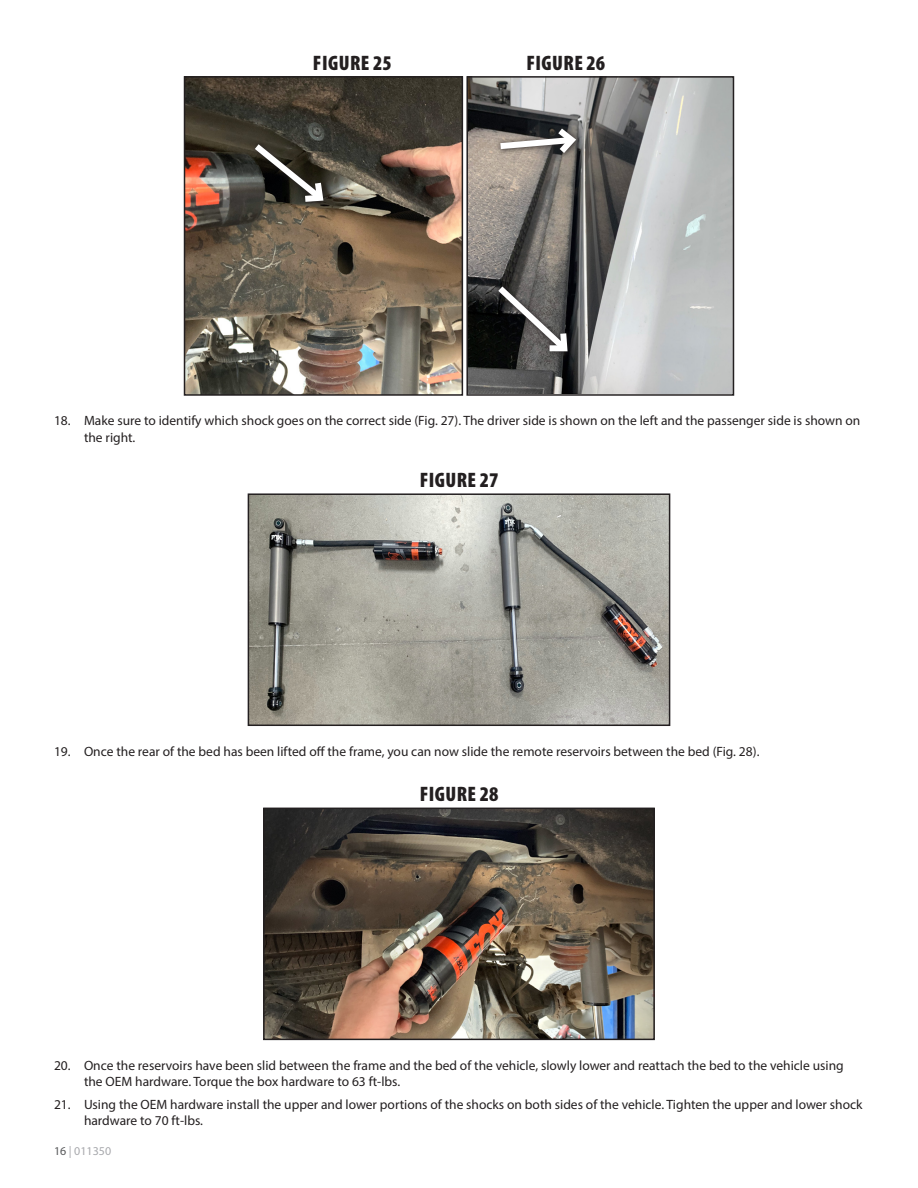
<style>
.page{position:relative;width:918px;height:1188px;background:#fff}
.page>*{position:absolute;margin:0;border:0;box-sizing:border-box;transform-origin:0 0}
.Photo-Caption{font:900 condensed 21px "Myriad Pro";letter-spacing:.02em;color:#231f20}
.t1{font:13.5px/16.2px "Myriad Pro";color:#231f20}
.t2{font:12px "Myriad Pro";color:#a8a9ad}
.s1{color:#57585a}
</style>
<div class="page">
<img style="left:187px;top:79px;width:273px;height:314px">
<svg style="left:250px;top:140px;width:80px;height:68px"></svg>
<svg style="left:248px;top:138px;width:80px;height:68px;background:#49473f"></svg>
<div style="left:184px;top:76px;width:279px;height:320px;border:2px solid #231f20"></div>
<img style="left:469px;top:79px;width:262px;height:314px">
<svg style="left:494px;top:122px;width:87px;height:37px"></svg>
<svg style="left:494px;top:282px;width:80px;height:76px"></svg>
<svg style="left:492px;top:280px;width:81px;height:77px;background:#4f4f4e"></svg>
<div style="left:466px;top:76px;width:268px;height:320px;border:2px solid #231f20"></div>
<img style="left:251px;top:496px;width:416px;height:227px">
<div style="left:248px;top:493px;width:422px;height:233px;border:2px solid #231f20"></div>
<img style="left:266px;top:811px;width:386px;height:226px">
<div style="left:263px;top:808px;width:392px;height:232px;border:2px solid #231f20"></div>
<p class="Photo-Caption" style="left:313px;top:49px;width:80px">FIGURE 25</p>
<p class="Photo-Caption" style="left:526px;top:49px;width:80px">FIGURE 26</p>
<p class="t1" style="left:84px;top:413px;width:778px;text-indent:-30px">18. Make sure to identify which shock goes on the correct side (Fig. 27). The driver side is shown on the left and the passenger side is shown on the right.</p>
<p class="Photo-Caption" style="left:420px;top:467px;width:80px">FIGURE 27</p>
<p class="t1" style="left:54px;top:743px;width:707px">19. Once the rear of the bed has been lifted off the frame, you can now slide the remote reservoirs between the bed (Fig. 28).</p>
<p class="Photo-Caption" style="left:420px;top:781px;width:80px">FIGURE 28</p>
<p class="t1" style="left:84px;top:1057px;width:761px;text-indent:-30px">20. Once the reservoirs have been slid between the frame and the bed of the vehicle, slowly lower and reattach the bed to the vehicle using the OEM hardware. Torque the box hardware to 63 ft-lbs.</p>
<p class="t1" style="left:84px;top:1096px;width:780px;text-indent:-30px">21. Using the OEM hardware install the upper and lower portions of the shocks on both sides of the vehicle. Tighten the upper and lower shock hardware to 70 ft-lbs.</p>
<p class="t2" style="left:54px;top:1143px;width:59px"><span class="s1">16</span> | 011350</p>
</div>
